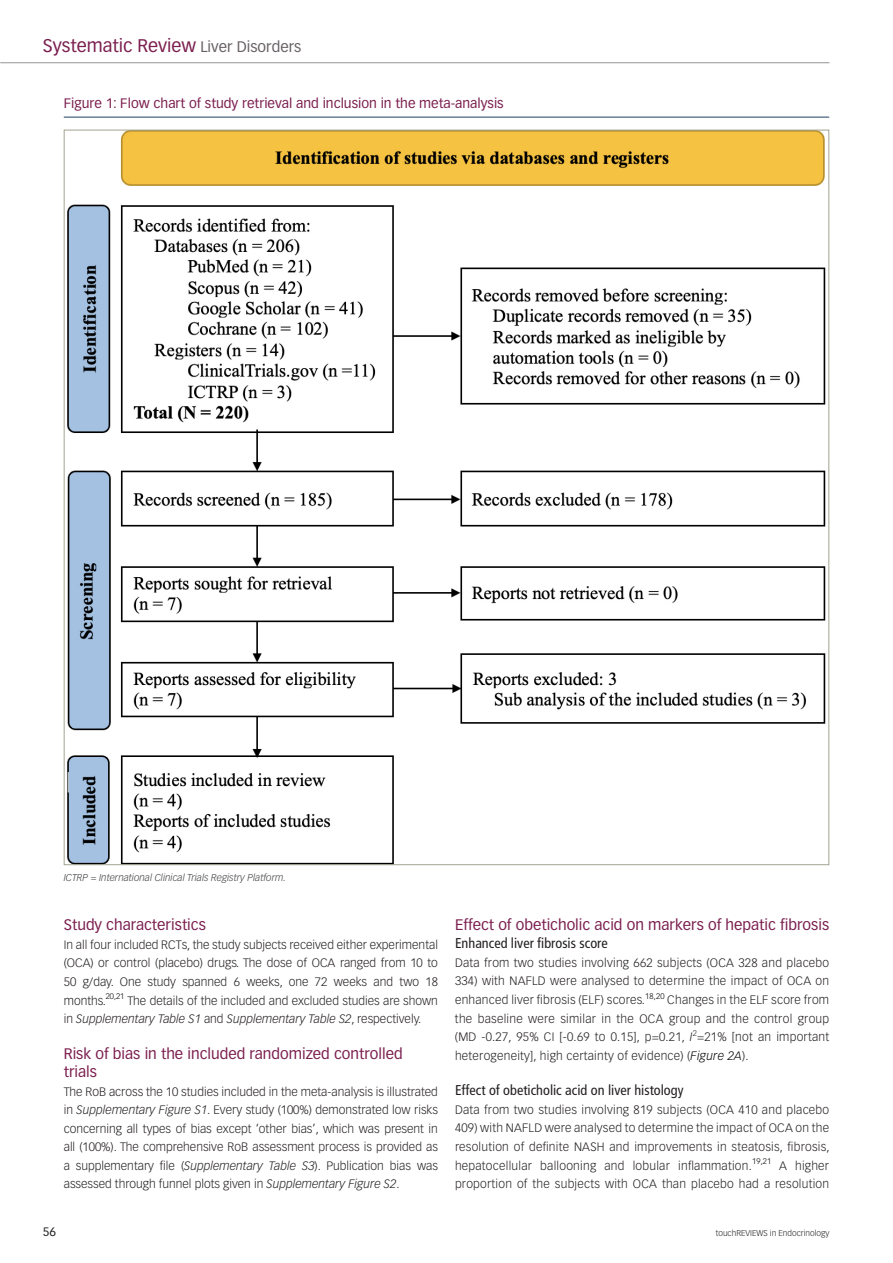
<style>
.page{position:relative;width:893px;height:1263px;background:#fff}
.page>*{position:absolute;margin:0;border:0;box-sizing:border-box;transform-origin:0 0}
.t1{font:18px "Vectora LT Std";color:#7b1f4f}
.t2{font:15px/18px "Vectora LT Std";color:#7b1f4f}
.t3{font:condensed 14.25px "Frutiger LT Pro";color:#231f20}
.t4{font:13.5px "Vectora LT Std";color:#7b1f4f}
.t5{font:300 12px/18.6px "Vectora LT Std";color:#231f20;text-align:justify}
.t6{font:12px "Vectora LT Std";color:#231f20}
.t7{font:italic 300 9.75px "Vectora LT Std";color:#3e3e3f}
.t8{font:300 8.25px "Vectora LT Std";color:#231f20}
.t9{font:300 7.95px "Vectora LT Std";color:#000}
.s1{font-size:15px;color:#686166}
.s2{font-style:italic}
.s3{font-style:italic;color:#000}
</style>
<div class="page">
<hr style="left:0;top:62px;width:829px;height:1px;background:#939598">
<hr style="left:64px;top:117px;width:765px;height:1px;background:#1d3f63">
<img style="left:67px;top:132px;width:759px;height:731px">
<h1 class="t1" style="left:43px;top:35px;width:260px">Systematic Review <span class="s1">Liver Disorders</span></h1>
<p class="t4" style="left:64px;top:96px;width:441px">Figure 1: Flow chart of study retrieval and inclusion in the meta-analysis</p>
<p class="t7" style="left:64px;top:872px;width:224px">ICTRP = International Clinical Trials Registry Platform.</p>
<p class="t2" style="left:64px;top:916px;width:144px">Study characteristics</p>
<p class="t5" style="left:64px;top:935px;width:376px">In all four included RCTs, the study subjects received either experimental (OCA) or control (placebo) drugs. The dose of OCA ranged from 10 to 50 g/day. One study spanned 6 weeks, one 72 weeks and two 18 months.</p>
<p class="t9" style="left:106px;top:992px;width:20px">20,21</p>
<p class="t5" style="left:64px;top:991px;width:376px;text-indent:64px">The details of the included and excluded studies are shown in <span class="s2">Supplementary Table S1</span> and <span class="s2">Supplementary Table S2</span>, respectively.</p>
<p class="t2" style="left:64px;top:1045px;width:340px">Risk of bias in the included randomized controlled trials</p>
<p class="t5" style="left:64px;top:1082px;width:376px">The RoB across the 10 studies included in the meta-analysis is illustrated in <span class="s2">Supplementary Figure S1</span>. Every study (100%) demonstrated low risks concerning all types of bias except ‘other bias’, which was present in all (100%). The comprehensive RoB assessment process is provided as a supplementary file (<span class="s2">Supplementary Table S3</span>). Publication bias was assessed through funnel plots given in <span class="s2">Supplementary Figure S2</span>.</p>
<p class="t6" style="left:43px;top:1224px;width:15px">56</p>
<p class="t2" style="left:455px;top:916px;width:376px">Effect of obeticholic acid on markers of hepatic fibrosis</p>
<p class="t3" style="left:455px;top:935px;width:154px">Enhanced liver fibrosis score</p>
<p class="t5" style="left:455px;top:953px;width:376px">Data from two studies involving 662 subjects (OCA 328 and placebo 334) with NAFLD were analysed to determine the impact of OCA on enhanced liver fibrosis (ELF) scores.<sup>18,20</sup> Changes in the ELF score from the baseline were similar in the OCA group and the control group (MD -0.27, 95% CI [-0.69 to 0.15], p=0.21, <span class="s2">I</span><sup>2</sup>=21% [not an important heterogeneity], high certainty of evidence) (<span class="s3">Figure 2A</span>).</p>
<p class="t3" style="left:455px;top:1082px;width:230px">Effect of obeticholic acid on liver histology</p>
<p class="t5" style="left:455px;top:1100px;width:376px">Data from two studies involving 819 subjects (OCA 410 and placebo 409) with NAFLD were analysed to determine the impact of OCA on the resolution of definite NASH and improvements in steatosis, fibrosis, hepatocellular ballooning and lobular inflammation.<sup>19,21</sup> A higher proportion of the subjects with OCA than placebo had a resolution</p>
<p class="t8" style="left:716px;top:1228px;width:115px">touchREVIEWS in Endocrinology</p>
</div>
